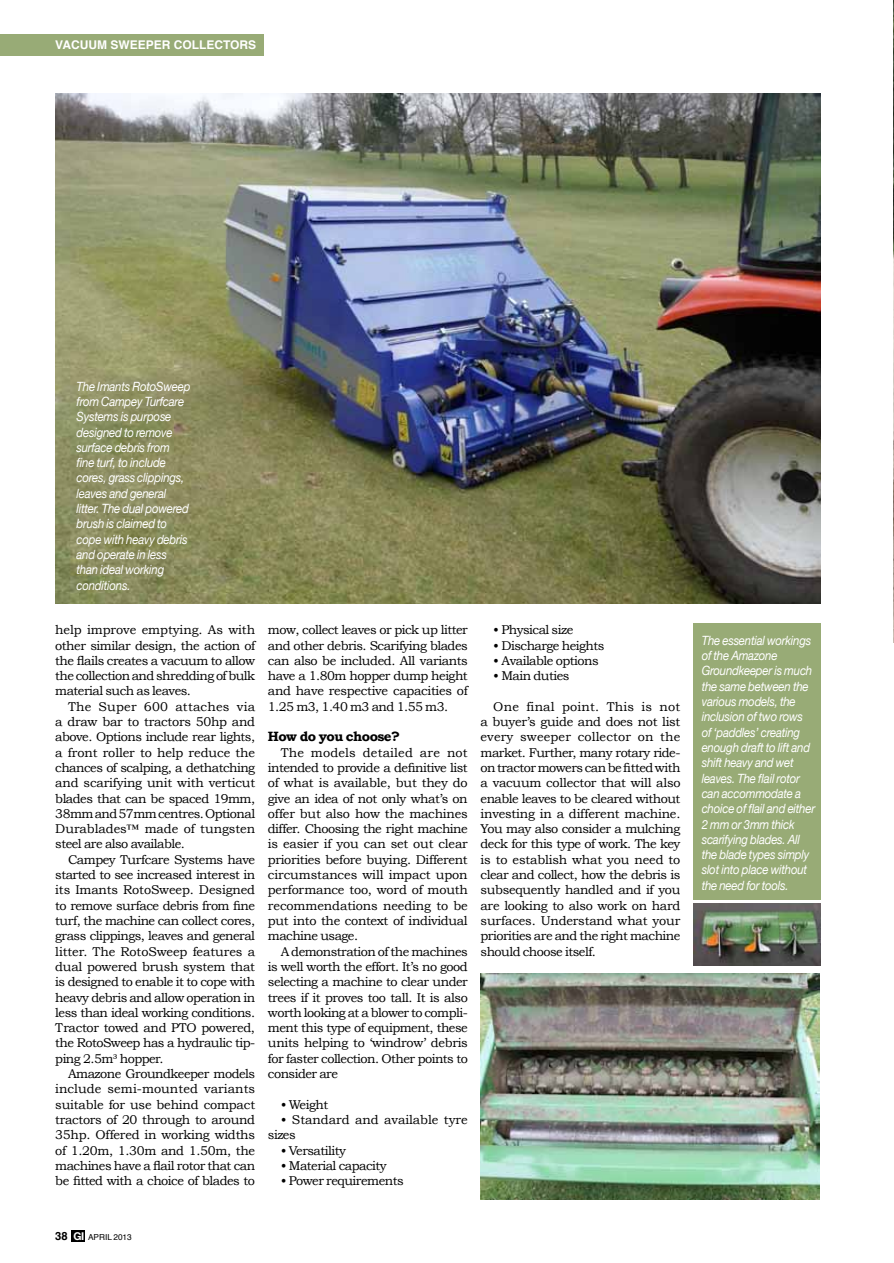
<style>
.page{position:relative;width:894px;height:1263px;background:#fff}
.page>*{position:absolute;margin:0;border:0;box-sizing:border-box;transform-origin:0 0}
.t1{font:700 13.5px "Bookman Old Style";letter-spacing:-.04em;color:#000}
.t2{font:12.75px/15.3px "Bookman Old Style";letter-spacing:-.04em;color:#000;text-align:justify}
.t3{font:italic 12.75px/15.3px "Helvetica Neue";letter-spacing:-.02em;color:#fff;scale:.9 1}
.t4{font:12.75px "Bookman Old Style";letter-spacing:-.015em;color:#000}
.t5{font:12.75px "Bookman Old Style";letter-spacing:-.01em;color:#000}
.t6{font:12.75px/15.3px "Bookman Old Style";letter-spacing:-.005em;color:#000}
.t7{font:12.75px "Bookman Old Style";letter-spacing:-.02em;color:#000}
.t8{font:12.75px "Bookman Old Style";letter-spacing:.015em;color:#000}
.t9{font:12.75px "Bookman Old Style";letter-spacing:.005em;color:#000}
.t10{font:700 12px "Helvetica";color:#fff}
.t11{font:8.25px "Helvetica";color:#000}
.s1{font-weight:700;font-size:11.25px}
.s2{font-family:"Helvetica Neue";font-weight:700;font-size:10.8px;color:#fff}
</style>
<div class="page">
<img style="left:893px;top:0;width:1px;height:643px">
<img style="left:480px;top:973px;width:340px;height:226px">
<img style="left:693px;top:904px;width:128px;height:61px">
<div style="left:693px;top:623px;width:128px;height:276px;background:#98ab76"></div>
<img style="left:55px;top:94px;width:766px;height:510px">
<div style="left:71px;top:1230px;width:14px;height:11px;background:#000"></div>
<div style="left:0;top:34px;width:264px;height:21px;background:#98ab76"></div>
<p class="t10" style="left:55px;top:35px;width:17px">VACUUM</p>
<p class="t10" style="left:110px;top:35px;width:146px">SWEEPER COLLECTORS</p>
<p class="t3" style="left:77px;top:379px;width:128px">The Imants RotoSweep from Campey Turfcare<br>Systems is purpose designed to remove surface debris from fine turf, to include cores, grass clippings, leaves and general litter. The dual powered brush is claimed to cope with heavy debris and operate in less than ideal working conditions.</p>
<p class="t6" style="left:55px;top:622px;width:201px">help improve emptying. As with</p>
<p class="t2" style="left:55px;top:637px;width:201px">other similar design, the action of</p>
<p class="t2" style="left:55px;top:653px;width:201px">the flails creates a vacuum to allow</p>
<p class="t2" style="left:55px;top:668px;width:201px">the collection and shredding of bulk</p>
<p class="t2" style="left:55px;top:683px;width:137px">material such as leaves.</p>
<p class="t8" style="left:68px;top:699px;width:189px">The Super 600 attaches via</p>
<p class="t7" style="left:55px;top:714px;width:201px">a draw bar to tractors 50hp and</p>
<p class="t2" style="left:55px;top:729px;width:201px">above. Options include rear lights,</p>
<p class="t5" style="left:55px;top:745px;width:201px">a front roller to help reduce the</p>
<p class="t2" style="left:55px;top:760px;width:201px">chances of scalping, a dethatching</p>
<p class="t4" style="left:55px;top:776px;width:201px">and scarifying unit with verticut</p>
<p class="t2" style="left:55px;top:790px;width:201px">blades that can be spaced 19mm,</p>
<p class="t2" style="left:55px;top:806px;width:201px">38mm and 57mm centres. Optional</p>
<p class="t6" style="left:55px;top:821px;width:201px">Durablades™ made of tungsten</p>
<p class="t2" style="left:55px;top:836px;width:131px">steel are also available.</p>
<p class="t2" style="left:68px;top:852px;width:189px">Campey Turfcare Systems have</p>
<p class="t2" style="left:55px;top:867px;width:201px">started to see increased interest in</p>
<p class="t5" style="left:55px;top:883px;width:201px">its Imants RotoSweep. Designed</p>
<p class="t2" style="left:55px;top:898px;width:201px">to remove surface debris from fine</p>
<p class="t2" style="left:55px;top:913px;width:201px">turf, the machine can collect cores,</p>
<p class="t2" style="left:55px;top:928px;width:201px">grass clippings, leaves and general</p>
<p class="t5" style="left:55px;top:944px;width:201px">litter. The RotoSweep features a</p>
<p class="t7" style="left:55px;top:959px;width:201px">dual powered brush system that</p>
<p class="t2" style="left:55px;top:974px;width:201px">is designed to enable it to cope with</p>
<p class="t2" style="left:55px;top:989px;width:201px">heavy debris and allow operation in</p>
<p class="t2" style="left:55px;top:1005px;width:201px">less than ideal working conditions.</p>
<p class="t2" style="left:55px;top:1020px;width:201px">Tractor towed and PTO powered,</p>
<p class="t2" style="left:55px;top:1035px;width:201px">the RotoSweep has a hydraulic tip-</p>
<p class="t2" style="left:55px;top:1051px;width:110px">ping 2.5m³ hopper.</p>
<p class="t2" style="left:68px;top:1066px;width:189px">Amazone Groundkeeper models</p>
<p class="t9" style="left:55px;top:1082px;width:201px">include semi-mounted variants</p>
<p class="t4" style="left:55px;top:1097px;width:201px">suitable for use behind compact</p>
<p class="t2" style="left:55px;top:1112px;width:201px">tractors of 20 through to around</p>
<p class="t7" style="left:55px;top:1127px;width:201px">35hp. Offered in working widths</p>
<p class="t2" style="left:55px;top:1142px;width:201px">of 1.20m, 1.30m and 1.50m, the</p>
<p class="t2" style="left:55px;top:1158px;width:201px">machines have a flail rotor that can</p>
<p class="t2" style="left:55px;top:1173px;width:201px">be fitted with a choice of blades to</p>
<p class="t2" style="left:268px;top:622px;width:201px">mow, collect leaves or pick up litter and other debris. Scarifying blades can also be included. All variants have a 1.80m hopper dump height and have respective capacities of 1.25 m3, 1.40 m3 and 1.55 m3.</p>
<p class="t1" style="left:268px;top:729px;width:134px">How do you choose?</p>
<p class="t8" style="left:281px;top:745px;width:189px">The models detailed are not</p>
<p class="t2" style="left:268px;top:760px;width:201px">intended to provide a definitive list</p>
<p class="t4" style="left:268px;top:776px;width:201px">of what is available, but they do</p>
<p class="t2" style="left:268px;top:790px;width:201px">give an idea of not only what’s on</p>
<p class="t4" style="left:268px;top:806px;width:201px">offer but also how the machines</p>
<p class="t2" style="left:268px;top:821px;width:201px">differ. Choosing the right machine</p>
<p class="t4" style="left:268px;top:837px;width:201px">is easier if you can set out clear</p>
<p class="t2" style="left:268px;top:852px;width:201px">priorities before buying. Different</p>
<p class="t5" style="left:268px;top:867px;width:201px">circumstances will impact upon</p>
<p class="t4" style="left:268px;top:883px;width:201px">performance too, word of mouth</p>
<p class="t6" style="left:268px;top:898px;width:201px">recommendations needing to be</p>
<p class="t2" style="left:268px;top:913px;width:201px">put into the context of individual</p>
<p class="t2" style="left:268px;top:928px;width:92px">machine usage.</p>
<p class="t2" style="left:281px;top:943px;width:189px">A demonstration of the machines</p>
<p class="t2" style="left:268px;top:959px;width:201px">is well worth the effort. It’s no good</p>
<p class="t2" style="left:268px;top:974px;width:201px">selecting a machine to clear under</p>
<p class="t2" style="left:268px;top:989px;width:201px">trees if it proves too tall. It is also</p>
<p class="t2" style="left:268px;top:1005px;width:201px">worth looking at a blower to compli-</p>
<p class="t2" style="left:268px;top:1020px;width:201px">ment this type of equipment, these</p>
<p class="t7" style="left:268px;top:1036px;width:201px">units helping to ‘windrow’ debris</p>
<p class="t2" style="left:268px;top:1051px;width:201px">for faster collection. Other points to</p>
<p class="t2" style="left:268px;top:1066px;width:72px">consider are</p>
<p class="t2" style="left:281px;top:1096px;width:49px">• Weight</p>
<p class="t6" style="left:268px;top:1112px;width:201px;text-indent:13px">• Standard and available tyre sizes</p>
<p class="t2" style="left:281px;top:1142px;width:67px">• Versatility</p>
<p class="t2" style="left:281px;top:1158px;width:107px">• Material capacity</p>
<p class="t2" style="left:281px;top:1173px;width:124px">• Power requirements</p>
<p class="t2" style="left:493px;top:622px;width:81px">• Physical size</p>
<p class="t2" style="left:493px;top:637px;width:113px">• Discharge heights</p>
<p class="t2" style="left:493px;top:653px;width:107px">• Available options</p>
<p class="t2" style="left:493px;top:668px;width:78px">• Main duties</p>
<p class="t2" style="left:480px;top:699px;width:201px;text-indent:13px">One final point. This is not a buyer’s guide and does not list every sweeper collector on the market. Further, many rotary ride&shy;on tractor mowers can be fitted with a vacuum collector that will also enable leaves to be cleared without investing in a different machine.<br>You may also consider a mulching deck for this type of work. The key is to establish what you need to clear and collect, how the debris is subsequently handled and if you are looking to also work on hard surfaces. Understand what your priorities are and the right machine should choose itself.</p>
<p class="t11" style="left:55px;top:1231px;width:78px"><span class="s1">38</span> <span class="s2">GI</span> APRIL 2013</p>
<p class="t3" style="left:702px;top:633px;width:128px">The essential workings of the Amazone<br>Groundkeeper is much the same between the various models, the inclusion of two rows of ‘paddles’ creating enough draft to lift and shift heavy and wet leaves. The flail rotor can accommodate a choice of flail and either<br>2 mm or 3mm thick scarifying blades. All the blade types simply slot into place without the need for tools.</p>
</div>
